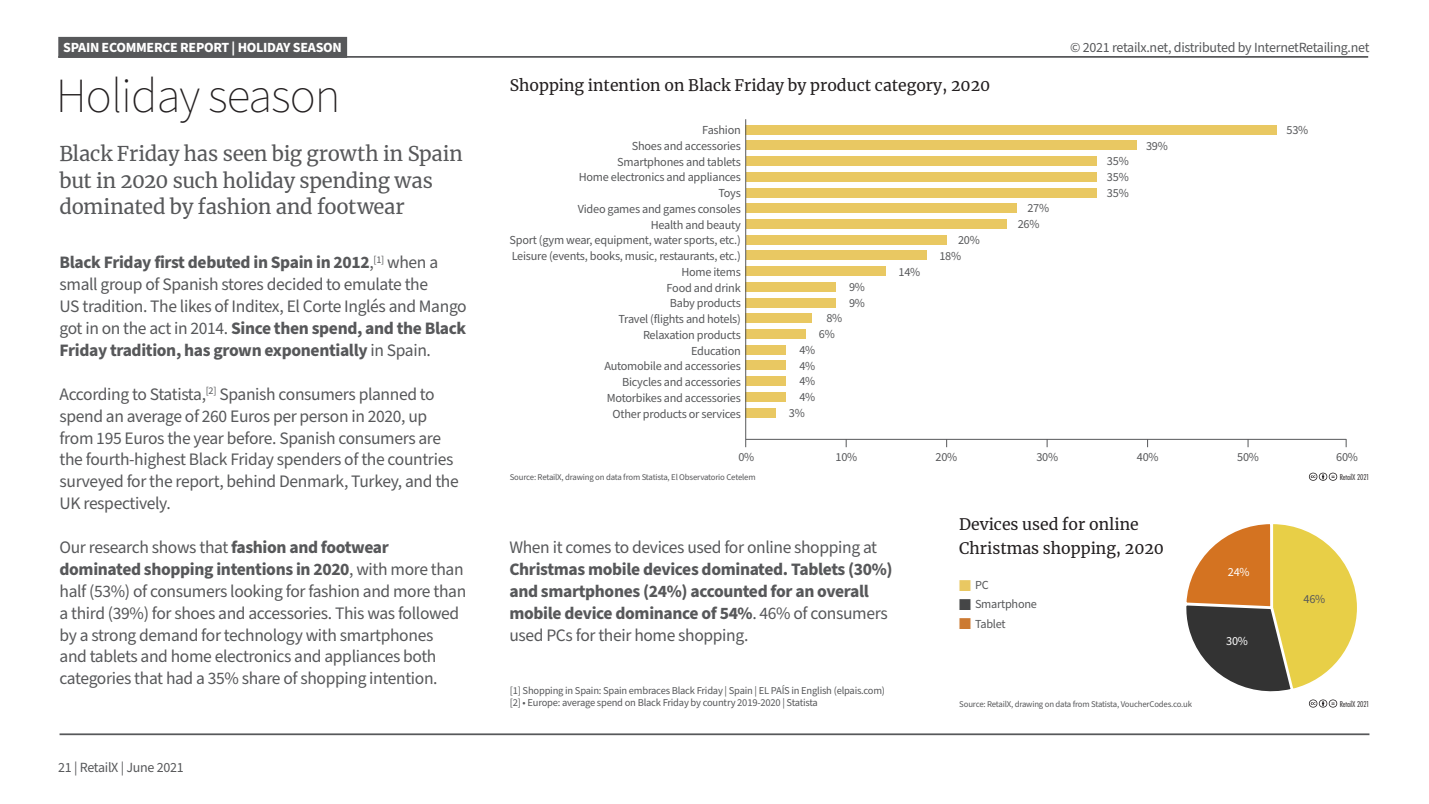
<style>
.page{position:relative;width:1429px;height:804px;background:#fff}
.page>*{position:absolute;margin:0;border:0;box-sizing:border-box;transform-origin:0 0}
.t1{font:200 49px "Source Sans Pro";letter-spacing:-.02em;color:#231f20}
.t2{font:20.12px/26.2px "Merriweather";letter-spacing:-.01em;color:#57585a}
.t3{font:17.5px/21.9px "Source Sans Pro";letter-spacing:-.02em;color:#57585a}
.t4{font:700 17.5px/21.9px "Source Sans Pro";letter-spacing:-.02em;color:#57585a}
.t5{font:15.75px/24.5px "Merriweather";color:#231f20}
.t6{font:14px "Source Sans Pro";letter-spacing:-.02em;color:#57585a}
.t7{font:700 14px "Source Sans Pro";letter-spacing:-.02em;color:#fff}
.t8{font:12.25px "Source Sans Pro";letter-spacing:-.02em;color:#57585a}
.t9{font:12.25px "Source Sans Pro";color:#fff}
.t10{font:10.5px "Source Sans Pro";letter-spacing:-.02em;color:#57585a}
.t11{font:8.75px "Source Sans Pro";letter-spacing:-.02em;color:#57585a}
.subhead_2{font:8.75px "Futura PT Cond";letter-spacing:-.01em;color:#231f20}
.s1{font-weight:700}
.s2{font-weight:400}
.s3{color:#e9c862}
.s4{color:#454647}
.s5{color:#cc7a32}
</style>
<div class="page">
<div style="left:746px;top:125px;width:531px;height:10px;background:#e9c862"></div>
<div style="left:746px;top:140px;width:390px;height:10px;background:#e9c862"></div>
<div style="left:746px;top:156px;width:350px;height:10px;background:#e9c862"></div>
<div style="left:746px;top:172px;width:350px;height:10px;background:#e9c862"></div>
<div style="left:746px;top:188px;width:350px;height:9px;background:#e9c862"></div>
<div style="left:746px;top:203px;width:270px;height:10px;background:#e9c862"></div>
<div style="left:746px;top:219px;width:260px;height:10px;background:#e9c862"></div>
<div style="left:746px;top:235px;width:200px;height:10px;background:#e9c862"></div>
<div style="left:746px;top:250px;width:180px;height:10px;background:#e9c862"></div>
<div style="left:746px;top:266px;width:140px;height:10px;background:#e9c862"></div>
<div style="left:746px;top:282px;width:90px;height:10px;background:#e9c862"></div>
<div style="left:746px;top:298px;width:90px;height:9px;background:#e9c862"></div>
<div style="left:746px;top:313px;width:66px;height:10px;background:#e9c862"></div>
<div style="left:746px;top:329px;width:60px;height:10px;background:#e9c862"></div>
<div style="left:746px;top:345px;width:40px;height:10px;background:#e9c862"></div>
<div style="left:746px;top:360px;width:40px;height:10px;background:#e9c862"></div>
<div style="left:746px;top:376px;width:39px;height:10px;background:#e9c862"></div>
<div style="left:746px;top:392px;width:40px;height:10px;background:#e9c862"></div>
<div style="left:746px;top:408px;width:30px;height:9px;background:#e9c862"></div>
<hr style="left:60px;top:733px;width:1309px;height:2px;background:#57585a">
<hr style="left:746px;top:439px;width:600px;height:1px;background:#57585a">
<hr style="left:745px;top:119px;width:1px;height:328px;background:#57585a">
<hr style="left:58px;top:56px;width:1310px;height:2px;background:#57585a">
<div style="left:58px;top:37px;width:289px;height:21px;background:#57585a"></div>
<svg style="left:1186px;top:524px;width:171px;height:183px"></svg>
<svg style="left:1309px;top:472px;width:28px;height:9px"></svg>
<p class="t7" style="left:63px;top:38px;width:280px">SPAIN ECOMMERCE REPORT | HOLIDAY SEASON</p>
<p class="t1" style="left:56px;top:63px;width:286px">Holiday season</p>
<p class="t2" style="left:60px;top:140px;width:405px">Black Friday has seen big growth in Spain but in 2020 such holiday spending was dominated by fashion and footwear</p>
<p class="t3" style="left:60px;top:252px;width:409px"><span class="s1">Black Friday first debuted in Spain in 2012</span>,<sup>[1]</sup> when a small group of Spanish stores decided to emulate the<br>US tradition. The likes of Inditex, El Corte Inglés and Mango got in on the act in 2014. <span class="s1">Since then spend, and the Black Friday tradition, has grown exponentially</span> in Spain.</p>
<p class="t3" style="left:60px;top:383px;width:401px">According to Statista,<sup>[2]</sup> Spanish consumers planned to spend an average of 260 Euros per person in 2020, up from 195 Euros the year before. Spanish consumers are the fourth-highest Black Friday spenders of the countries surveyed for the report, behind Denmark, Turkey, and the UK respectively.</p>
<p class="t3" style="left:60px;top:537px;width:408px">Our research shows that <span class="s1">fashion and footwear dominated shopping intentions in 2020</span>, with more than half (53%) of consumers looking for fashion and more than a third (39%) for shoes and accessories. This was followed by a strong demand for technology with smartphones<br>and tablets and home electronics and appliances both categories that had a 35% share of shopping intention.</p>
<p class="t6" style="left:58px;top:758px;width:127px">21 | RetailX | June 2021</p>
<p class="t5" style="left:510px;top:72px;width:482px">Shopping intention on Black Friday by product category, 2020</p>
<p class="t6" style="left:1070px;top:38px;width:301px">© 2021 retailx.net, distributed by InternetRetailing.net</p>
<p class="t8" style="left:702px;top:122px;width:40px">Fashion</p>
<p class="t8" style="left:632px;top:138px;width:111px">Shoes and accessories</p>
<p class="t8" style="left:617px;top:153px;width:125px">Smartphones and tablets</p>
<p class="t8" style="left:579px;top:169px;width:163px">Home electronics and appliances</p>
<p class="t8" style="left:718px;top:185px;width:24px">Toys</p>
<p class="t8" style="left:578px;top:201px;width:165px">Video games and games consoles</p>
<p class="t8" style="left:651px;top:216px;width:92px">Health and beauty</p>
<p class="t8" style="left:509px;top:232px;width:233px">Sport (gym wear, equipment, water sports, etc.)</p>
<p class="t8" style="left:512px;top:248px;width:231px">Leisure (events, books, music, restaurants, etc.)</p>
<p class="t8" style="left:681px;top:264px;width:61px">Home items</p>
<p class="t8" style="left:666px;top:279px;width:76px">Food and drink</p>
<p class="t8" style="left:670px;top:295px;width:73px">Baby products</p>
<p class="t8" style="left:618px;top:311px;width:124px">Travel (flights and hotels)</p>
<p class="t8" style="left:643px;top:327px;width:99px">Relaxation products</p>
<p class="t8" style="left:691px;top:342px;width:51px">Education</p>
<p class="t8" style="left:604px;top:358px;width:138px">Automobile and accessories</p>
<p class="t8" style="left:622px;top:374px;width:120px">Bicycles and accessories</p>
<p class="t8" style="left:607px;top:389px;width:135px">Motorbikes and accessories</p>
<p class="t8" style="left:613px;top:405px;width:130px">Other products or services</p>
<p class="t8" style="left:738px;top:449px;width:17px">0%</p>
<p class="t8" style="left:835px;top:449px;width:23px">10%</p>
<p class="t8" style="left:935px;top:449px;width:23px">20%</p>
<p class="t8" style="left:1036px;top:449px;width:23px">30%</p>
<p class="t8" style="left:1137px;top:449px;width:23px">40%</p>
<p class="t8" style="left:1237px;top:449px;width:23px">50%</p>
<p class="t8" style="left:1336px;top:449px;width:23px">60%</p>
<p class="t8" style="left:1286px;top:122px;width:23px">53%</p>
<p class="t8" style="left:1146px;top:137px;width:23px">39%</p>
<p class="t8" style="left:1107px;top:153px;width:23px">35%</p>
<p class="t8" style="left:1107px;top:169px;width:23px">35%</p>
<p class="t8" style="left:1107px;top:184px;width:23px">35%</p>
<p class="t8" style="left:1027px;top:200px;width:23px">27%</p>
<p class="t8" style="left:1017px;top:216px;width:23px">26%</p>
<p class="t8" style="left:958px;top:231px;width:23px">20%</p>
<p class="t8" style="left:939px;top:247px;width:23px">18%</p>
<p class="t8" style="left:898px;top:263px;width:23px">14%</p>
<p class="t8" style="left:849px;top:279px;width:17px">9%</p>
<p class="t8" style="left:849px;top:294px;width:17px">9%</p>
<p class="t8" style="left:826px;top:310px;width:17px">8%</p>
<p class="t8" style="left:819px;top:326px;width:17px">6%</p>
<p class="t8" style="left:799px;top:341px;width:17px">4%</p>
<p class="t8" style="left:799px;top:357px;width:17px">4%</p>
<p class="t8" style="left:799px;top:373px;width:17px">4%</p>
<p class="t8" style="left:799px;top:389px;width:17px">4%</p>
<p class="t8" style="left:789px;top:404px;width:17px">3%</p>
<p class="t11" style="left:510px;top:471px;width:247px">Source: RetailX, drawing on data from Statista, El Observatorio Cetelem</p>
<p class="subhead_2" style="left:1340px;top:472px;width:31px">RetailX 2021</p>
<p class="t4" style="left:509px;top:536px;width:385px"><span class="s2">When it comes to devices used for online shopping at </span>Christmas mobile devices dominated. Tablets (30%) and smartphones (24%) accounted for an overall mobile device dominance of 54%<span class="s2">. 46% of consumers used PCs for their home shopping.</span></p>
<p class="t10" style="left:510px;top:683px;width:377px">[1] Shopping in Spain: Spain embraces Black Friday | Spain | EL PAÍS in English (elpais.com)</p>
<p class="t10" style="left:510px;top:695px;width:310px">[2] • Europe: average spend on Black Friday by country 2019-2020 | Statista</p>
<p class="t5" style="left:959px;top:511px;width:206px">Devices used for online<br>Christmas shopping, 2020</p>
<p class="t8" style="left:959px;top:577px;width:31px"><span class="s3">■</span> PC</p>
<p class="t8" style="left:959px;top:596px;width:79px"><span class="s4">■</span> Smartphone</p>
<p class="t8" style="left:959px;top:615px;width:48px"><span class="s5">■</span> Tablet</p>
<p class="t9" style="left:1228px;top:564px;width:23px">24%</p>
<p class="t9" style="left:1226px;top:633px;width:23px">30%</p>
<p class="t8" style="left:1303px;top:591px;width:23px">46%</p>
<p class="t11" style="left:959px;top:698px;width:234px">Source: RetailX, drawing on data from Statista, VoucherCodes.co.uk</p>
<p class="subhead_2" style="left:1340px;top:699px;width:31px">RetailX 2021</p>
</div>
